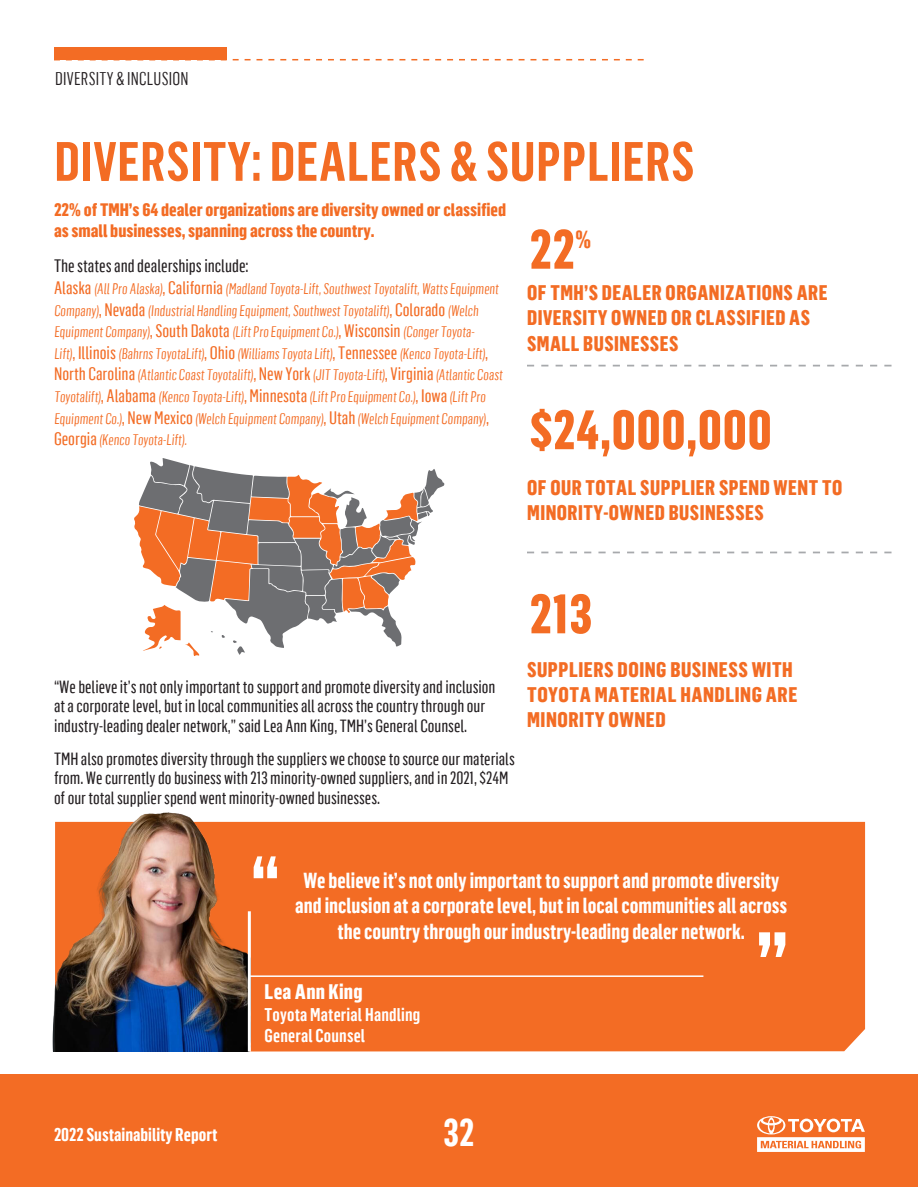
<style>
.page{position:relative;width:918px;height:1188px;background:#fff}
.page>*{position:absolute;margin:0;border:0;box-sizing:border-box;transform-origin:0 0}
.t1{font:700 90px "Flama Condensed";color:#fff}
.t2{font:700 79.65px "Flama Condensed";color:#fff}
.t3{font:800 54.45px "Flama Condensed";letter-spacing:.01em;color:#f36c24}
.t4{font:600 54.3px "Flama Condensed";letter-spacing:.015em;color:#f36c24}
.t5{font:700 37.65px "Flama Condensed";color:#fff}
.t6{font:700 21.3px/25.5px "Flama Condensed";color:#fff;text-align:center}
.t7{font:800 21.15px/25.3px "Flama Condensed";letter-spacing:.025em;color:#f36c24}
.t8{font:800 21px "Flama Condensed";letter-spacing:.01em;color:#fff}
.t9{font:800 18px/21.6px "Flama Condensed";color:#f36c24}
.t10{font:600 18px/21.6px "Flama Condensed";letter-spacing:.01em;color:#fff}
.t11{font:18px "Flama Condensed Basic";color:#241f21}
.t12{font:700 18px "Flama Condensed";color:#fff}
.t13{font:18px "Flama Condensed";letter-spacing:.015em;color:#241f21}
.t14{font:17.7px/19.5px "Flama Condensed Basic";color:#241f21}
.t15{font:15px/21.6px "Flama Condensed";color:#f36c24}
.s1{font-family:"Flama Condensed Basic";font-size:18px}
</style>
<div class="page">
<div style="left:0;top:1074px;width:918px;height:113px;background:#f36c24"></div>
<svg style="left:232px;top:59px;width:412px;height:1px"></svg>
<div style="left:54px;top:48px;width:173px;height:12px;background:#f36c24"></div>
<svg style="left:757px;top:1116px;width:108px;height:36px"></svg>
<div style="left:251px;top:822px;width:614px;height:230px;background:#f36c24"></div>
<img style="left:52px;top:812px;width:199px;height:240px">
<hr style="left:248px;top:911px;width:3px;height:141px;background:#fff">
<hr style="left:249px;top:975px;width:454px;height:2px;background:#fff">
<svg style="left:527px;top:552px;width:365px;height:1px"></svg>
<svg style="left:527px;top:365px;width:365px;height:1px"></svg>
<svg style="left:134px;top:458px;width:311px;height:198px"></svg>
<p class="t13" style="left:55px;top:67px;width:135px">DIVERSITY &amp; INCLUSION</p>
<p class="t4" style="left:54px;top:127px;width:642px">DIVERSITY: DEALERS &amp; SUPPLIERS</p>
<p class="t9" style="left:54px;top:198px;width:454px">22% of TMH’s 64 dealer organizations are diversity owned or classified as small businesses, spanning across the country.</p>
<p class="t11" style="left:54px;top:255px;width:196px">The states and dealerships include:</p>
<p class="t15" style="left:54px;top:277px;width:452px"><span class="s1">Alaska</span> (All Pro Alaska)<span class="s1">, California</span> (Madland Toyota-Lift,Southwest Toyotalift,Watts Equipment Company)<span class="s1">, Nevada</span> (Industrial Handling Equipment,Southwest Toyotalift)<span class="s1">, Colorado</span> (Welch Equipment Company)<span class="s1">, South Dakota</span> (Lift Pro Equipment Co.)<span class="s1">, Wisconsin</span> (Conger Toyota-<br>Lift)<span class="s1">, Illinois</span> (Bahrns ToyotaLift)<span class="s1">, Ohio</span> (Williams Toyota Lift)<span class="s1">, Tennessee</span> (Kenco Toyota-Lift)<span class="s1">, North Carolina</span> (Atlantic Coast Toyotalift)<span class="s1">, New York</span> (JIT Toyota-Lift)<span class="s1">, Virginia</span> (Atlantic Coast Toyotalift)<span class="s1">, Alabama</span> (Kenco Toyota-Lift)<span class="s1">, Minnesota</span> (Lift Pro Equipment Co.)<span class="s1">, Iowa</span> (Lift Pro Equipment Co.)<span class="s1">, New Mexico</span> (Welch Equipment Company)<span class="s1">, Utah</span> (Welch Equipment Company)<span class="s1">, Georgia</span> (Kenco Toyota-Lift).</p>
<p class="t3" style="left:529px;top:215px;width:63px">22<sup>%</sup></p>
<p class="t7" style="left:527px;top:279px;width:302px">OF TMH’S DEALER ORGANIZATIONS ARE<br>DIVERSITY OWNED OR CLASSIFIED AS<br>SMALL BUSINESSES</p>
<p class="t3" style="left:529px;top:395px;width:244px">$24,000,000</p>
<p class="t7" style="left:527px;top:474px;width:317px">OF OUR TOTAL SUPPLIER SPEND WENT TO<br>MINORITY-OWNED BUSINESSES</p>
<p class="t14" style="left:54px;top:676px;width:443px">“We believe it’s not only important to support and promote diversity and inclusion at a corporate level, but in local communities all across the country through our industry-leading dealer network,” said Lea Ann King, TMH’s General Counsel.</p>
<p class="t14" style="left:54px;top:748px;width:462px">TMH also promotes diversity through the suppliers we choose to source our materials from. We currently do business with 213 minority-owned suppliers, and in 2021, $24M of our total supplier spend went minority-owned businesses.</p>
<p class="t3" style="left:529px;top:579px;width:64px">213</p>
<p class="t7" style="left:527px;top:656px;width:272px">SUPPLIERS DOING BUSINESS WITH<br>TOYOTA MATERIAL HANDLING ARE<br>MINORITY OWNED</p>
<p class="t2" style="left:251px;top:834px;width:30px">“</p>
<p class="t6" style="left:295px;top:867px;width:493px">We believe it’s not only important to support and promote diversity and inclusion at a corporate level, but in local communities all across the country through our industry-leading dealer network.</p>
<p class="t1" style="left:789px;top:982px;width:34px;rotate:-180deg">“</p>
<p class="t8" style="left:265px;top:978px;width:100px">Lea Ann King</p>
<p class="t10" style="left:265px;top:1003px;width:157px">Toyota Material Handling<br>General Counsel</p>
<p class="t12" style="left:54px;top:1123px;width:165px">2022 Sustainability Report</p>
<h3 class="t5" style="left:444px;top:1109px;width:32px">32</h3>
</div>
